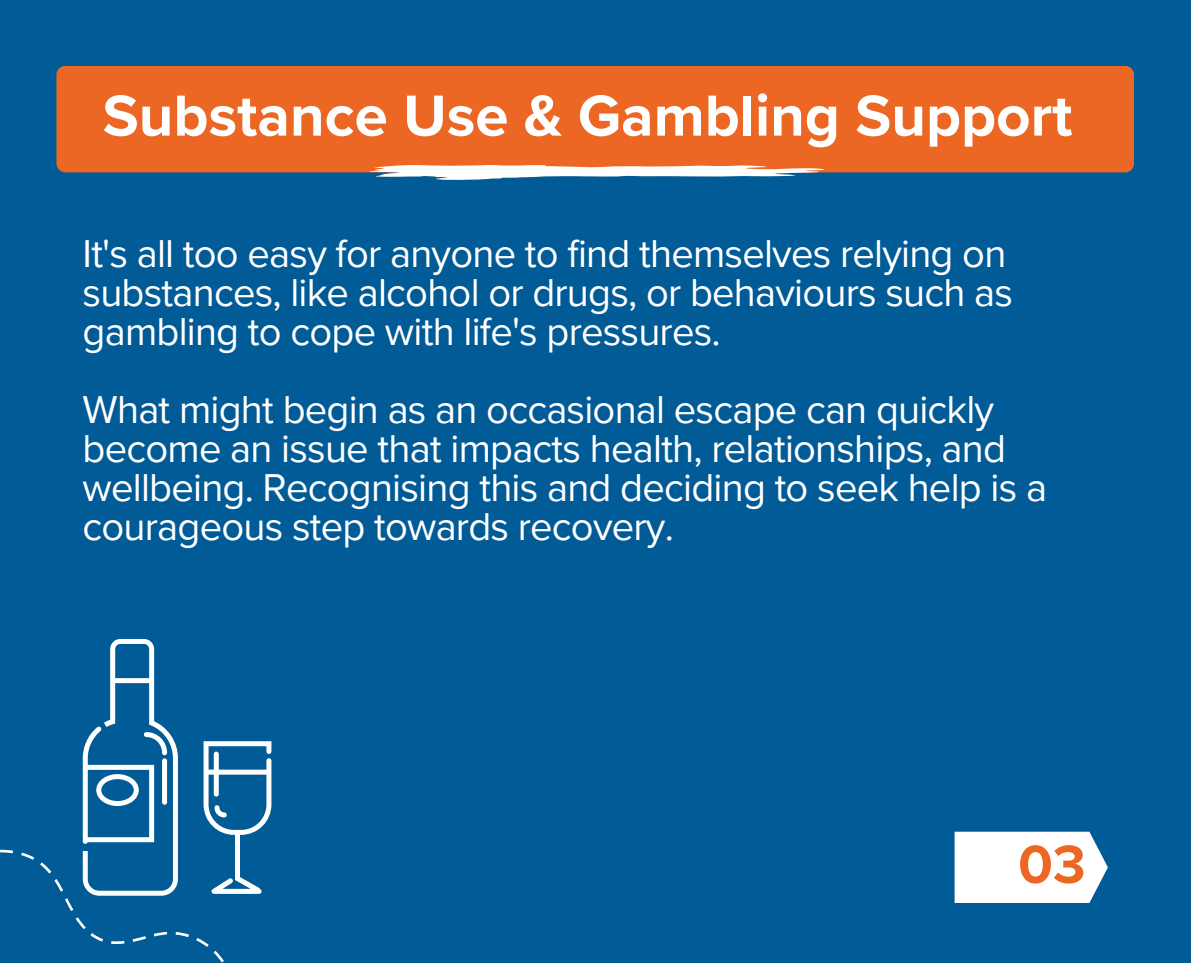
<style>
.page{position:relative;width:1191px;height:963px;background:#005b96}
.page>*{position:absolute;margin:0;border:0;box-sizing:border-box;transform-origin:0 0}
.t1{font:700 60px "Proxima Nova";color:#fff}
.t2{font:700 56px "Proxima Nova";color:#ec6723}
.t3{font:40px/39.2px "Proxima Nova";letter-spacing:-.02em;color:#fff}
</style>
<div class="page">
<div style="left:56px;top:66px;width:1078px;height:106px;background:#ec6723"></div>
<svg style="left:365px;top:165px;width:462px;height:15px"></svg>
<svg style="left:0;top:741px;width:224px;height:222px"></svg>
<svg style="left:204px;top:741px;width:67px;height:153px"></svg>
<svg style="left:83px;top:639px;width:95px;height:257px"></svg>
<div style="left:955px;top:832px;width:153px;height:71px;background:#fff"></div>
<h1 class="t1" style="left:103px;top:80px;width:971px">Substance Use &amp; Gambling Support</h1>
<p class="t3" style="left:83px;top:235px;width:932px">It's all too easy for anyone to find themselves relying on substances, like alcohol or drugs, or behaviours such as gambling to cope with life's pressures.</p>
<p class="t3" style="left:83px;top:391px;width:966px">What might begin as an occasional escape can quickly become an issue that impacts health, relationships, and wellbeing. Recognising this and deciding to seek help is a courageous step towards recovery.</p>
<p class="t2" style="left:1018px;top:831px;width:69px">03</p>
</div>
